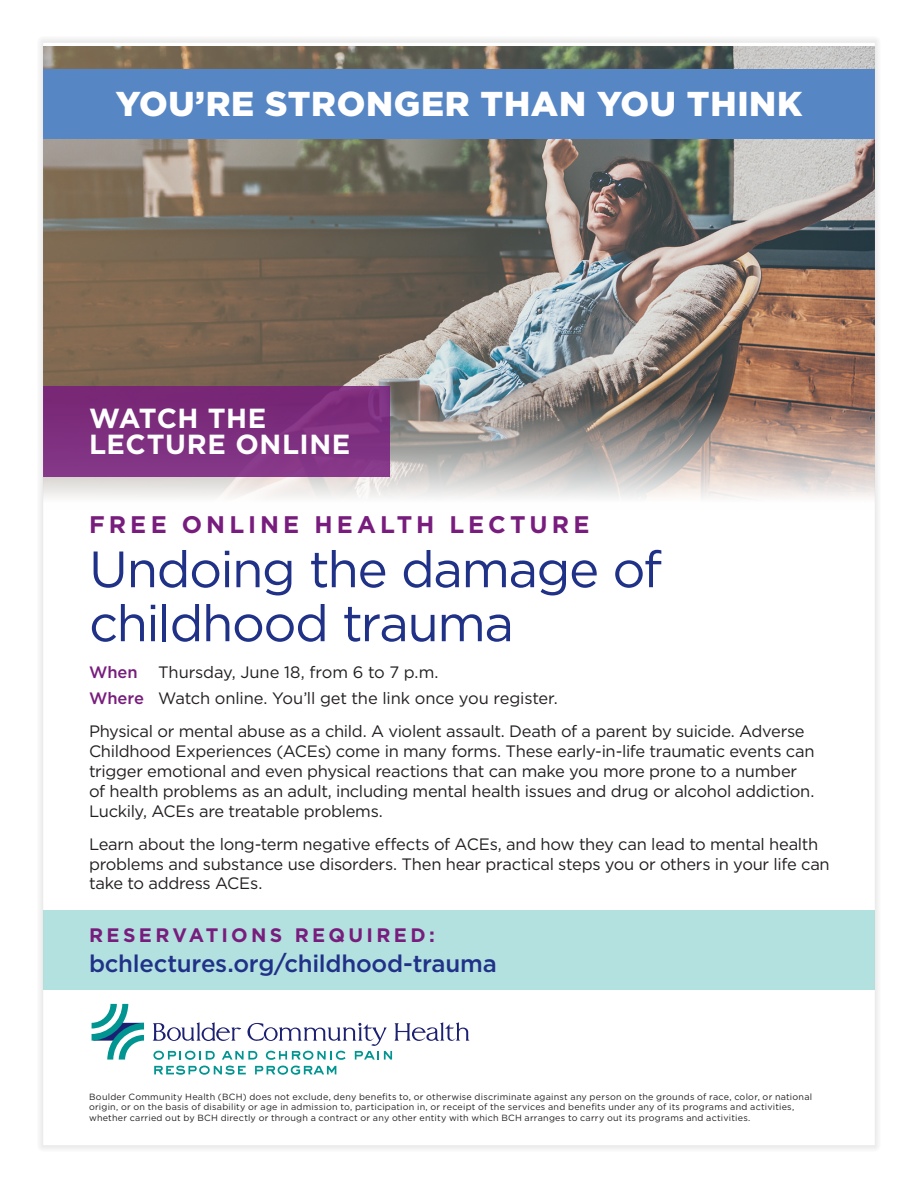
<style>
.page{position:relative;width:918px;height:1188px;background:#fff}
.page>*{position:absolute;margin:0;border:0;box-sizing:border-box;transform-origin:0 0}
.t1{font:51px/54px "Gotham";letter-spacing:-.03em;color:#203188}
.t2{font:900 34.5px "Gotham";letter-spacing:.02em;color:#fff}
.t3{font:700 27.6px/25.7px "Gotham";letter-spacing:.015em;color:#fff}
.t4{font:500 24px "Gotham";letter-spacing:-.01em;color:#203188}
.t5{font:700 24px "Gotham";letter-spacing:.17em;color:#781d7d}
.t6{font:700 19.5px "Gotham";letter-spacing:.175em;color:#781d7d}
.t7{font:16.5px/19.8px "Gotham";letter-spacing:-.02em;color:#231f20}
.t8{font:9px/10.5px "Gotham";letter-spacing:.025em;color:#231f20}
.s1{font-weight:500;color:#781d7d}
</style>
<div class="page">
<div style="left:0;top:0;width:918px;height:1188px;background:#231f20;opacity:.2"></div>
<h2 class="t2" style="left:116px;top:80px;width:688px">YOU’RE STRONGER THAN YOU THINK</h2>
<h3 class="t3" style="left:89px;top:406px;width:263px">WATCH THE<br>LECTURE ONLINE</h3>
<h3 class="t5" style="left:89px;top:509px;width:502px">FREE ONLINE HEALTH LECTURE</h3>
<h1 class="t1" style="left:89px;top:541px;width:574px">Undoing the damage of childhood trauma</h1>
<p class="t7" style="left:89px;top:658px;width:470px;line-height:26.5px"><span class="s1">When</span> Thursday, June 18, from 6 to 7 p.m.<br><span class="s1">Where</span> Watch online. You’ll get the link once you register.</p>
<p class="t7" style="left:89px;top:721px;width:727px">Physical or mental abuse as a child. A violent assault. Death of a parent by suicide. Adverse Childhood Experiences (ACEs) come in many forms. These early-in-life traumatic events can trigger emotional and even physical reactions that can make you more prone to a number of health problems as an adult, including mental health issues and drug or alcohol addiction.<br>Luckily, ACEs are treatable problems.</p>
<p class="t7" style="left:89px;top:834px;width:742px">Learn about the long-term negative effects of ACEs, and how they can lead to mental health problems and substance use disorders. Then hear practical steps you or others in your life can take to address ACEs.</p>
<p class="t6" style="left:89px;top:922px;width:347px">RESERVATIONS REQUIRED:</p>
<h3 class="t4" style="left:89px;top:948px;width:409px">bchlectures.org/childhood-trauma</h3>
<p class="t8" style="left:89px;top:1091px;width:725px">Boulder Community Health (BCH) does not exclude, deny benefits to, or otherwise discriminate against any person on the grounds of race, color, or national origin, or on the basis of disability or age in admission to, participation in, or receipt of the services and benefits under any of its programs and activities, whether carried out by BCH directly or through a contract or any other entity with which BCH arranges to carry out its programs and activities.</p>
</div>
